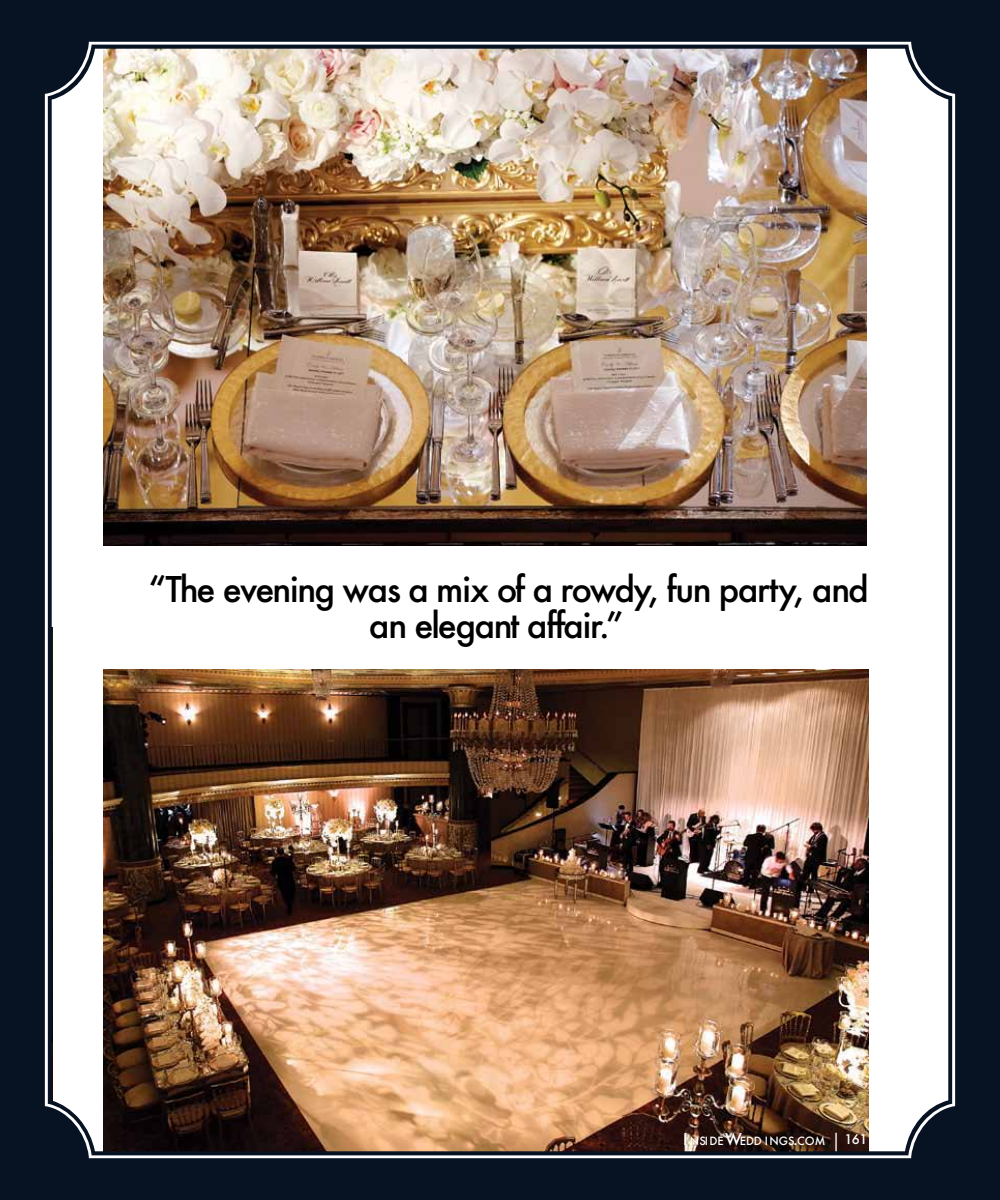
<style>
.page{position:relative;width:1000px;height:1200px;background:#071222}
.page>*{position:absolute;margin:0;border:0;box-sizing:border-box;transform-origin:0 0}
.t1{font:500 35.5px "Futura";letter-spacing:-.045em;color:#000}
.t2{font:500 34.5px/35.9px "Futura";letter-spacing:-.045em;color:#000}
.t3{font:500 11.1px "Futura";letter-spacing:.01em;color:#fff}
.s1{font-size:15.8px}
.s2{font-size:20.1px}
.s3{font-size:12.9px}
</style>
<div class="page">
<img style="left:45px;top:42px;width:910px;height:1116px">
<p class="t2" style="left:369px;top:571px;width:501px;text-indent:-220px">“The evening was a mix of a rowdy, fun party, and an elegant affair.”</p>
<p class="t1" style="left:251px;top:572px;width:264px">an elegant affair.”</p>
<p class="t3" style="left:683px;top:1133px;width:186px"><span class="s1">I</span> NSIDE<span class="s1">W</span>EDD INGS<span class="s1">.</span>COM <span class="s2">|</span> <span class="s3">161</span></p>
</div>
